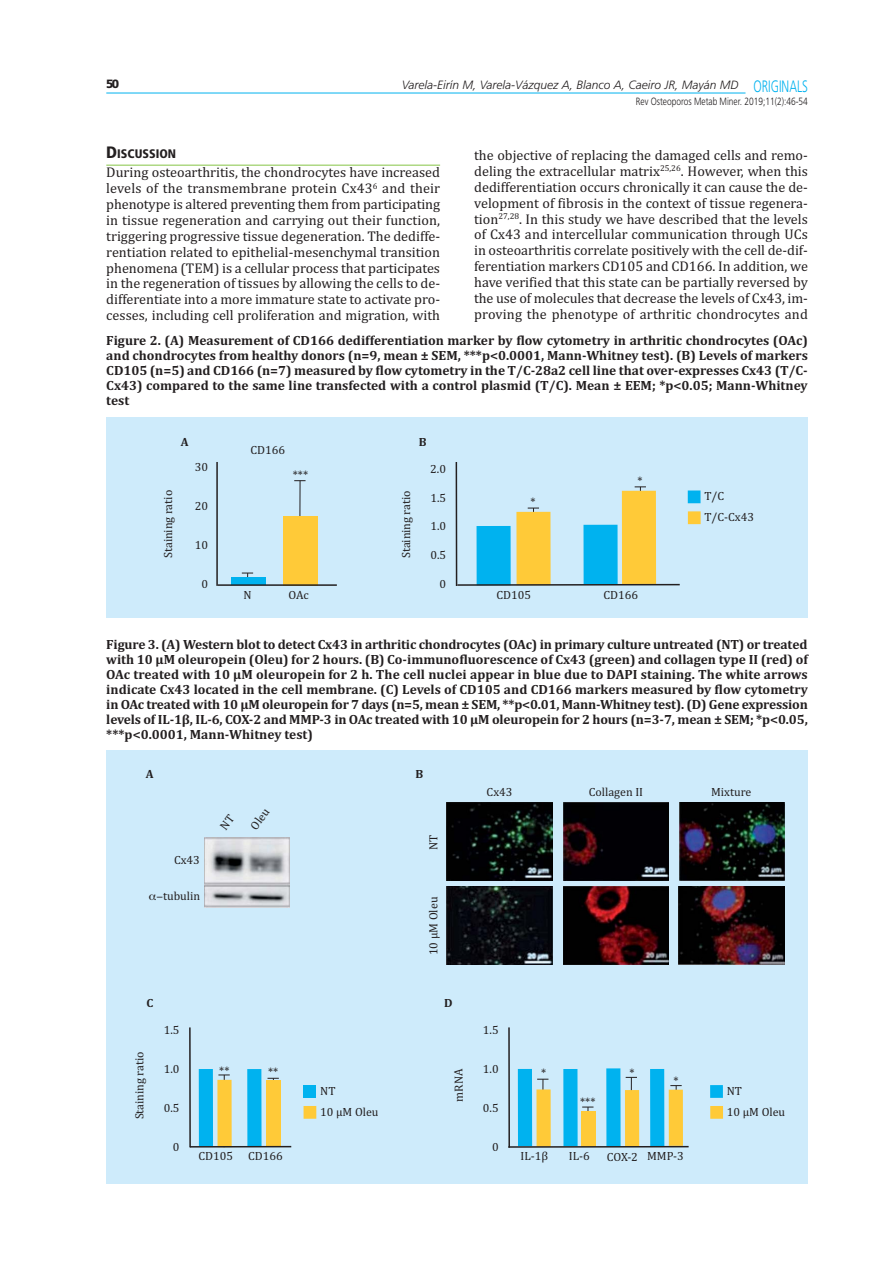
<style>
.page{position:relative;width:893px;height:1263px;background:#fff}
.page>*{position:absolute;margin:0;border:0;box-sizing:border-box;transform-origin:0 0}
.t1{font:300 16.5px "Frutiger";color:#00b2ef;scale:.7 1}
.t2{font:14.25px/15.9px "Cambria";color:#231f20;text-align:justify}
.t3{font:700 13.5px/15px "Cambria";color:#231f20;text-align:justify}
.t4{font:900 condensed 12.3px "Frutiger";color:#231f20}
.t5{font:12px "Cambria";color:#231f20}
.t6{font:italic 300 12px "Frutiger";color:#231f20}
.t7{font:700 12px "Cambria";color:#231f20}
.t8{font:900 12px "Frutiger";color:#231f20}
.t9{font:300 10.5px "Frutiger";color:#231f20;scale:.8 1}
.s1{font-size:16.5px}
</style>
<div class="page">
<hr style="left:106px;top:93px;width:639px;height:1px;background:#00b2ef">
<hr style="left:106px;top:165px;width:334px;height:1px;background:#85c446">
<div style="left:106px;top:417px;width:702px;height:201px;background:#ceebfb"></div>
<hr style="left:216px;top:462px;width:2px;height:124px;background:#231f20">
<svg style="left:242px;top:573px;width:11px;height:5px"></svg>
<hr style="left:299px;top:481px;width:1px;height:72px;background:#231f20">
<svg style="left:294px;top:480px;width:12px;height:1px"></svg>
<div style="left:231px;top:578px;width:34px;height:7px;background:#00b2ef"></div>
<div style="left:283px;top:516px;width:34px;height:69px;background:#ffca38"></div>
<hr style="left:218px;top:584px;width:119px;height:2px;background:#231f20">
<hr style="left:456px;top:462px;width:1px;height:124px;background:#231f20">
<hr style="left:533px;top:508px;width:1px;height:72px;background:#231f20">
<div style="left:477px;top:526px;width:34px;height:59px;background:#00b2ef"></div>
<div style="left:688px;top:490px;width:12px;height:13px;background:#00b2ef"></div>
<div style="left:688px;top:511px;width:13px;height:13px;background:#ffca38"></div>
<div style="left:516px;top:512px;width:35px;height:73px;background:#ffca38"></div>
<div style="left:583px;top:525px;width:35px;height:59px;background:#00b2ef"></div>
<hr style="left:640px;top:487px;width:1px;height:72px;background:#231f20">
<div style="left:622px;top:491px;width:34px;height:93px;background:#ffca38"></div>
<hr style="left:457px;top:584px;width:223px;height:2px;background:#231f20">
<div style="left:106px;top:751px;width:702px;height:433px;background:#ceebfb"></div>
<hr style="left:189px;top:1027px;width:2px;height:120px;background:#231f20">
<hr style="left:224px;top:1075px;width:1px;height:72px;background:#231f20">
<svg style="left:218px;top:1074px;width:12px;height:1px"></svg>
<div style="left:199px;top:1069px;width:14px;height:77px;background:#00b2ef"></div>
<div style="left:303px;top:1085px;width:13px;height:13px;background:#00b2ef"></div>
<div style="left:304px;top:1106px;width:12px;height:13px;background:#ffca38"></div>
<div style="left:217px;top:1080px;width:15px;height:67px;background:#ffca38"></div>
<div style="left:247px;top:1069px;width:15px;height:77px;background:#00b2ef"></div>
<hr style="left:273px;top:1078px;width:1px;height:57px;background:#231f20">
<div style="left:266px;top:1081px;width:14px;height:66px;background:#ffca38"></div>
<hr style="left:508px;top:1027px;width:2px;height:120px;background:#231f20">
<hr style="left:542px;top:1079px;width:1px;height:53px;background:#231f20">
<div style="left:518px;top:1069px;width:14px;height:77px;background:#00b2ef"></div>
<div style="left:710px;top:1085px;width:13px;height:13px;background:#00b2ef"></div>
<div style="left:710px;top:1106px;width:13px;height:13px;background:#ffca38"></div>
<div style="left:536px;top:1089px;width:15px;height:58px;background:#ffca38"></div>
<div style="left:563px;top:1069px;width:15px;height:77px;background:#00b2ef"></div>
<svg style="left:582px;top:1107px;width:11px;height:4px"></svg>
<div style="left:581px;top:1111px;width:14px;height:35px;background:#ffca38"></div>
<hr style="left:631px;top:1077px;width:1px;height:55px;background:#231f20">
<div style="left:606px;top:1068px;width:15px;height:78px;background:#00b2ef"></div>
<div style="left:625px;top:1090px;width:14px;height:56px;background:#ffca38"></div>
<hr style="left:676px;top:1086px;width:1px;height:40px;background:#231f20">
<svg style="left:670px;top:1085px;width:12px;height:1px"></svg>
<div style="left:650px;top:1069px;width:14px;height:77px;background:#00b2ef"></div>
<div style="left:669px;top:1090px;width:14px;height:56px;background:#ffca38"></div>
<img style="left:204px;top:837px;width:86px;height:71px">
<img style="left:447px;top:802px;width:106px;height:79px">
<img style="left:446px;top:887px;width:106px;height:77px">
<img style="left:563px;top:802px;width:105px;height:79px">
<img style="left:563px;top:886px;width:105px;height:79px">
<img style="left:679px;top:802px;width:106px;height:79px">
<img style="left:679px;top:886px;width:106px;height:78px">
<hr style="left:190px;top:1146px;width:101px;height:1px;background:#231f20">
<hr style="left:508px;top:1146px;width:181px;height:2px;background:#231f20">
<p class="t8" style="left:106px;top:79px;width:14px">50</p>
<p class="t6" style="left:402px;top:80px;width:338px">Varela-Eirín M, Varela-Vázquez A, Blanco A, Caeiro JR, Mayán MD</p>
<p class="t9" style="left:636px;top:97px;width:217px">Rev Osteoporos Metab Miner. 2019;11(2):46-54</p>
<p class="t1" style="left:753px;top:79px;width:79px">ORIGINALS</p>
<p class="t4" style="left:106px;top:149px;width:71px"><span class="s1">D</span>ISCUSSION</p>
<p class="t2" style="left:106px;top:166px;width:335px">During osteoarthritis, the chondrocytes have increased levels of the transmembrane protein Cx43<sup>6</sup> and their phenotype is altered preventing them from participating in tissue regeneration and carrying out their function, triggering progressive tissue degeneration. The dediffe‐ rentiation related to epithelial‐mesenchymal transition phenomena (TEM) is a cellular process that participates in the regeneration of tissues by allowing the cells to de‐ differentiate into a more immature state to activate pro‐ cesses, including cell proliferation and migration, with</p>
<p class="t2" style="left:474px;top:149px;width:335px">the objective of replacing the damaged cells and remo‐ deling the extracellular matrix<sup>25,26</sup>. However, when this dedifferentiation occurs chronically it can cause the de‐ velopment of fibrosis in the context of tissue regenera‐ tion<sup>27,28</sup>. In this study we have described that the levels of Cx43 and intercellular communication through UCs in osteoarthritis correlate positively with the cell de‐dif‐ ferentiation markers CD105 and CD166. In addition, we have verified that this state can be partially reversed by the use of molecules that decrease the levels of Cx43, im‐ proving the phenotype of arthritic chondrocytes and</p>
<p class="t3" style="left:106px;top:334px;width:703px">Figure 2. (A) Measurement of CD166 dedifferentiation marker by flow cytometry in arthritic chondrocytes (OAc) and chondrocytes from healthy donors (n=9, mean ± SEM, ***p&lt;0.0001, Mann-Whitney test). (B) Levels of markers CD105 (n=5) and CD166 (n=7) measured by flow cytometry in the T/C-28a2 cell line that over-expresses Cx43 (T/C-Cx43) compared to the same line transfected with a control plasmid (T/C). Mean ± EEM; *p&lt;0.05; Mann-Whitney test</p>
<p class="t7" style="left:181px;top:438px;width:9px">A</p>
<p class="t5" style="left:164px;top:558px;width:69px;rotate:-90deg">Staining ratio</p>
<p class="t5" style="left:195px;top:463px;width:15px">30</p>
<p class="t5" style="left:195px;top:502px;width:15px">20</p>
<p class="t5" style="left:195px;top:541px;width:15px">10</p>
<p class="t5" style="left:202px;top:580px;width:8px">0</p>
<p class="t5" style="left:250px;top:446px;width:36px">CD166</p>
<p class="t5" style="left:293px;top:470px;width:17px">***</p>
<p class="t5" style="left:243px;top:591px;width:10px">N</p>
<p class="t5" style="left:288px;top:591px;width:22px">OAc</p>
<p class="t7" style="left:419px;top:438px;width:9px">B</p>
<p class="t5" style="left:402px;top:558px;width:69px;rotate:-90deg">Staining ratio</p>
<p class="t5" style="left:430px;top:464px;width:17px">2.0</p>
<p class="t5" style="left:430px;top:493px;width:17px">1.5</p>
<p class="t5" style="left:430px;top:522px;width:17px">1.0</p>
<p class="t5" style="left:430px;top:550px;width:17px">0.5</p>
<p class="t5" style="left:440px;top:579px;width:8px">0</p>
<p class="t5" style="left:530px;top:498px;width:7px">*</p>
<p class="t5" style="left:637px;top:477px;width:7px">*</p>
<p class="t5" style="left:496px;top:591px;width:36px">CD105</p>
<p class="t5" style="left:603px;top:590px;width:36px">CD166</p>
<p class="t5" style="left:704px;top:492px;width:21px">T/C</p>
<p class="t5" style="left:704px;top:512px;width:51px">T/C‐Cx43</p>
<p class="t3" style="left:106px;top:638px;width:703px">Figure 3. (A) Western blot to detect Cx43 in arthritic chondrocytes (OAc) in primary culture untreated (NT) or treated with 10 μM oleuropein (Oleu) for 2 hours. (B) Co-immunofluorescence of Cx43 (green) and collagen type II (red) of OAc treated with 10 μM oleuropein for 2 h. The cell nuclei appear in blue due to DAPI staining. The white arrows indicate Cx43 located in the cell membrane. (C) Levels of CD105 and CD166 markers measured by flow cytometry in OAc treated with 10 μM oleuropein for 7 days (n=5, mean ± SEM, **p&lt;0.01, Mann-Whitney test). (D) Gene expression levels of IL-1β, IL-6, COX-2 and MMP-3 in OAc treated with 10 μM oleuropein for 2 hours (n=3-7, mean ± SEM; *p&lt;0.05, ***p&lt;0.0001, Mann-Whitney test)</p>
<p class="t7" style="left:146px;top:770px;width:9px">A</p>
<p class="t7" style="left:415px;top:770px;width:9px">B</p>
<p class="t5" style="left:174px;top:856px;width:27px">Cx43</p>
<p class="t5" style="left:156px;top:892px;width:45px">−tubulin</p>
<p class="t5" style="left:249px;top:825px;width:25px;rotate:-53deg">Oleu</p>
<p class="t7" style="left:146px;top:999px;width:8px">C</p>
<p class="t5" style="left:135px;top:1119px;width:69px;rotate:-90deg">Staining ratio</p>
<p class="t5" style="left:164px;top:1026px;width:17px">1.5</p>
<p class="t5" style="left:164px;top:1065px;width:17px">1.0</p>
<p class="t5" style="left:164px;top:1104px;width:17px">0.5</p>
<p class="t5" style="left:173px;top:1143px;width:8px">0</p>
<p class="t5" style="left:219px;top:1066px;width:12px">**</p>
<p class="t5" style="left:268px;top:1068px;width:12px">**</p>
<p class="t5" style="left:198px;top:1152px;width:86px">CD105 CD166</p>
<p class="t5" style="left:320px;top:1087px;width:17px">NT</p>
<p class="t5" style="left:320px;top:1107px;width:60px">10 µM Oleu</p>
<p class="t5" style="left:429px;top:850px;width:17px;rotate:-90deg">NT</p>
<p class="t5" style="left:429px;top:955px;width:60px;rotate:-90deg">10 µM Oleu</p>
<p class="t7" style="left:444px;top:999px;width:10px">D</p>
<p class="t5" style="left:454px;top:1102px;width:34px;rotate:-90deg">mRNA</p>
<p class="t5" style="left:487px;top:787px;width:27px">Cx43</p>
<p class="t5" style="left:589px;top:788px;width:56px">Collagen II</p>
<p class="t5" style="left:711px;top:787px;width:42px">Mixture</p>
<p class="t5" style="left:483px;top:1026px;width:17px">1.5</p>
<p class="t5" style="left:483px;top:1065px;width:17px">1.0</p>
<p class="t5" style="left:483px;top:1104px;width:17px">0.5</p>
<p class="t5" style="left:492px;top:1143px;width:8px">0</p>
<p class="t5" style="left:541px;top:1068px;width:7px">*</p>
<p class="t5" style="left:580px;top:1097px;width:17px">***</p>
<p class="t5" style="left:630px;top:1069px;width:7px">*</p>
<p class="t5" style="left:673px;top:1077px;width:7px">*</p>
<p class="t5" style="left:520px;top:1152px;width:29px">IL‐1β</p>
<p class="t5" style="left:569px;top:1152px;width:22px">IL‐6</p>
<p class="t5" style="left:607px;top:1152px;width:33px">COX‐2</p>
<p class="t5" style="left:647px;top:1152px;width:38px">MMP‐3</p>
<p class="t5" style="left:727px;top:1086px;width:17px">NT</p>
<p class="t5" style="left:727px;top:1107px;width:60px">10 µM Oleu</p>
</div>
